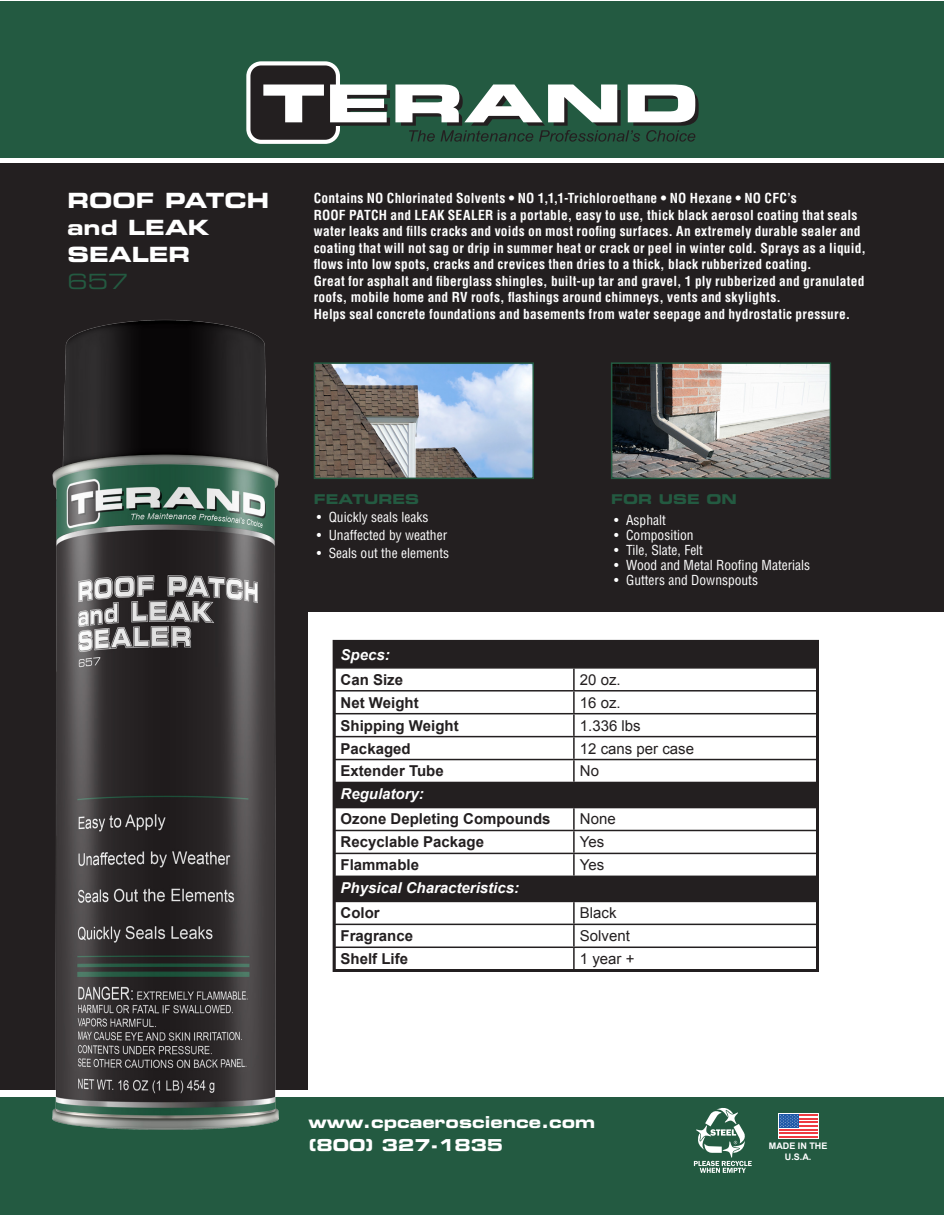
<style>
.page{position:relative;width:945px;height:1215px;background:#fff}
.page>*{position:absolute;margin:0;border:0;box-sizing:border-box;transform-origin:0 0}
.t1{font:21px "Eurostile Bold Extended Two";color:#fff}
.t2{font:21px "Eurostile Extended Two";color:#235a41}
.t3{font:16.5px "Eurostile Bold Extended Two";color:#fff}
.t4{font:700 15px "Arial";color:#231f20}
.t5{font:15px "Arial";color:#231f20}
.t6{font:italic 700 15px "Arial";color:#fff}
.t7{font:700 condensed 13.5px/16.5px "Helvetica";letter-spacing:.015em;color:#fff}
.t8{font:condensed 13.5px "Helvetica";color:#fff}
.t9{font:13.5px "Eurostile Bold Extended Two";color:#235a41}
.t10{font:700 9px/10.8px "Arial";color:#fff;text-align:center}
</style>
<div class="page">
<div style="left:1px;top:163px;width:943px;height:927px;background:#231f20"></div>
<div style="left:1px;top:1px;width:943px;height:157px;background:#235a41"></div>
<div style="left:308px;top:613px;width:637px;height:602px;background:#fff"></div>
<div style="left:1px;top:1097px;width:943px;height:118px;background:#235a41"></div>
<svg style="left:246px;top:61px;width:453px;height:83px"></svg>
<img style="left:317px;top:365px;width:214px;height:111px">
<div style="left:314px;top:362px;width:220px;height:117px;border:2px solid #235a41"></div>
<img style="left:614px;top:365px;width:214px;height:111px">
<div style="left:611px;top:362px;width:220px;height:117px;border:2px solid #235a41"></div>
<svg style="left:337px;top:644px;width:478px;height:257px"></svg>
<hr style="left:573px;top:644px;width:2px;height:23px;background:#231f20">
<hr style="left:334px;top:667px;width:240px;height:2px;background:#231f20">
<hr style="left:574px;top:667px;width:244px;height:2px;background:#231f20">
<hr style="left:573px;top:669px;width:2px;height:21px;background:#231f20">
<hr style="left:334px;top:690px;width:240px;height:2px;background:#231f20">
<hr style="left:574px;top:690px;width:244px;height:2px;background:#231f20">
<hr style="left:573px;top:692px;width:2px;height:21px;background:#231f20">
<hr style="left:334px;top:713px;width:240px;height:1px;background:#231f20">
<hr style="left:574px;top:713px;width:244px;height:1px;background:#231f20">
<hr style="left:573px;top:714px;width:2px;height:22px;background:#231f20">
<hr style="left:334px;top:736px;width:240px;height:1px;background:#231f20">
<hr style="left:574px;top:736px;width:244px;height:1px;background:#231f20">
<hr style="left:573px;top:737px;width:2px;height:22px;background:#231f20">
<hr style="left:334px;top:759px;width:240px;height:1px;background:#231f20">
<hr style="left:574px;top:759px;width:244px;height:1px;background:#231f20">
<hr style="left:573px;top:760px;width:2px;height:22px;background:#231f20">
<hr style="left:334px;top:782px;width:240px;height:1px;background:#231f20">
<hr style="left:574px;top:782px;width:244px;height:1px;background:#231f20">
<hr style="left:573px;top:783px;width:2px;height:24px;background:#231f20">
<hr style="left:334px;top:807px;width:240px;height:1px;background:#231f20">
<hr style="left:574px;top:807px;width:244px;height:1px;background:#231f20">
<hr style="left:573px;top:808px;width:2px;height:22px;background:#231f20">
<hr style="left:334px;top:830px;width:240px;height:1px;background:#231f20">
<hr style="left:574px;top:830px;width:244px;height:1px;background:#231f20">
<hr style="left:573px;top:831px;width:2px;height:22px;background:#231f20">
<hr style="left:334px;top:853px;width:240px;height:1px;background:#231f20">
<hr style="left:574px;top:853px;width:244px;height:1px;background:#231f20">
<hr style="left:573px;top:854px;width:2px;height:22px;background:#231f20">
<hr style="left:334px;top:876px;width:240px;height:1px;background:#231f20">
<hr style="left:574px;top:876px;width:244px;height:1px;background:#231f20">
<hr style="left:573px;top:877px;width:2px;height:24px;background:#231f20">
<hr style="left:334px;top:901px;width:240px;height:1px;background:#231f20">
<hr style="left:574px;top:901px;width:244px;height:1px;background:#231f20">
<hr style="left:573px;top:902px;width:2px;height:22px;background:#231f20">
<hr style="left:334px;top:924px;width:240px;height:1px;background:#231f20">
<hr style="left:574px;top:924px;width:244px;height:1px;background:#231f20">
<hr style="left:573px;top:925px;width:2px;height:22px;background:#231f20">
<hr style="left:334px;top:947px;width:240px;height:1px;background:#231f20">
<hr style="left:574px;top:947px;width:244px;height:1px;background:#231f20">
<hr style="left:573px;top:948px;width:2px;height:21px;background:#231f20">
<div style="left:333px;top:640px;width:486px;height:332px;border:3px solid #231f20"></div>
<img style="left:52px;top:319px;width:227px;height:811px">
<div style="left:778px;top:1113px;width:40px;height:26px;background:#fff"></div>
<svg style="left:779px;top:1121px;width:38px;height:10px"></svg>
<hr style="left:779px;top:1114px;width:38px;height:2px;background:#ee3a41">
<hr style="left:779px;top:1118px;width:38px;height:2px;background:#ee3a41">
<hr style="left:779px;top:1122px;width:38px;height:1px;background:#ee3a41">
<hr style="left:779px;top:1125px;width:38px;height:2px;background:#ee3a41">
<hr style="left:779px;top:1129px;width:38px;height:1px;background:#ee3a41">
<hr style="left:779px;top:1132px;width:38px;height:2px;background:#ee3a41">
<hr style="left:779px;top:1136px;width:38px;height:2px;background:#ee3a41">
<div style="left:779px;top:1114px;width:20px;height:14px;background:#1e58a7"></div>
<svg style="left:780px;top:1115px;width:18px;height:12px"></svg>
<svg style="left:694px;top:1108px;width:58px;height:65px"></svg>
<p class="t1" style="left:68px;top:186px;width:203px">ROOF PATCH</p>
<p class="t1" style="left:68px;top:213px;width:144px">and LEAK</p>
<p class="t1" style="left:68px;top:240px;width:124px">SEALER</p>
<p class="t2" style="left:68px;top:267px;width:62px">657</p>
<p class="t7" style="left:314px;top:190px;width:485px">Contains NO Chlorinated Solvents • NO 1,1,1-Trichloroethane • NO Hexane • NO CFC’s</p>
<p class="t7" style="left:314px;top:207px;width:554px">ROOF PATCH and LEAK SEALER is a portable, easy to use, thick black aerosol coating that seals water leaks and fills cracks and voids on most roofing surfaces. An extremely durable sealer and coating that will not sag or drip in summer heat or crack or peel in winter cold. Sprays as a liquid, flows into low spots, cracks and crevices then dries to a thick, black rubberized coating.</p>
<p class="t7" style="left:314px;top:273px;width:552px">Great for asphalt and fiberglass shingles, built-up tar and gravel, 1 ply rubberized and granulated roofs, mobile home and RV roofs, flashings around chimneys, vents and skylights.</p>
<p class="t7" style="left:314px;top:306px;width:538px">Helps seal concrete foundations and basements from water seepage and hydrostatic pressure.</p>
<p class="t9" style="left:314px;top:490px;width:107px">FEATURES</p>
<p class="t8" style="left:317px;top:509px;width:113px">• Quickly seals leaks</p>
<p class="t8" style="left:317px;top:527px;width:132px">• Unaffected by weather</p>
<p class="t8" style="left:317px;top:545px;width:134px">• Seals out the elements</p>
<p class="t9" style="left:611px;top:490px;width:127px">FOR USE ON</p>
<p class="t8" style="left:614px;top:512px;width:53px">• Asphalt</p>
<p class="t8" style="left:614px;top:527px;width:81px">• Composition</p>
<p class="t8" style="left:614px;top:542px;width:90px">• Tile, Slate, Felt</p>
<p class="t8" style="left:614px;top:557px;width:198px">• Wood and Metal Roofing Materials</p>
<p class="t8" style="left:614px;top:572px;width:145px">• Gutters and Downspouts</p>
<p class="t6" style="left:341px;top:644px;width:51px">Specs:</p>
<p class="t4" style="left:341px;top:670px;width:64px">Can Size</p>
<p class="t5" style="left:580px;top:670px;width:42px">20 oz.</p>
<p class="t4" style="left:341px;top:693px;width:80px">Net Weight</p>
<p class="t5" style="left:580px;top:693px;width:42px">16 oz.</p>
<p class="t4" style="left:341px;top:715px;width:120px">Shipping Weight</p>
<p class="t5" style="left:580px;top:716px;width:62px">1.336 lbs</p>
<p class="t4" style="left:341px;top:738px;width:72px">Packaged</p>
<p class="t5" style="left:580px;top:738px;width:116px">12 cans per case</p>
<p class="t4" style="left:341px;top:761px;width:105px">Extender Tube</p>
<p class="t5" style="left:580px;top:761px;width:21px">No</p>
<p class="t6" style="left:341px;top:784px;width:85px">Regulatory:</p>
<p class="t4" style="left:341px;top:809px;width:212px">Ozone Depleting Compounds</p>
<p class="t5" style="left:580px;top:809px;width:37px">None</p>
<p class="t4" style="left:341px;top:832px;width:145px">Recyclable Package</p>
<p class="t5" style="left:580px;top:832px;width:26px">Yes</p>
<p class="t4" style="left:341px;top:855px;width:80px">Flammable</p>
<p class="t5" style="left:580px;top:855px;width:26px">Yes</p>
<p class="t6" style="left:341px;top:878px;width:180px">Physical Characteristics:</p>
<p class="t4" style="left:341px;top:903px;width:41px">Color</p>
<p class="t5" style="left:580px;top:903px;width:38px">Black</p>
<p class="t4" style="left:341px;top:926px;width:74px">Fragrance</p>
<p class="t5" style="left:580px;top:926px;width:52px">Solvent</p>
<p class="t4" style="left:341px;top:949px;width:69px">Shelf Life</p>
<p class="t5" style="left:580px;top:949px;width:56px">1 year +</p>
<p class="t3" style="left:308px;top:1111px;width:288px">www.cpcaeroscience.com</p>
<p class="t3" style="left:308px;top:1133px;width:196px">(800) 327-1835</p>
<p class="t10" style="left:769px;top:1141px;width:60px">MADE IN THE<br>U.S.A.</p>
</div>
